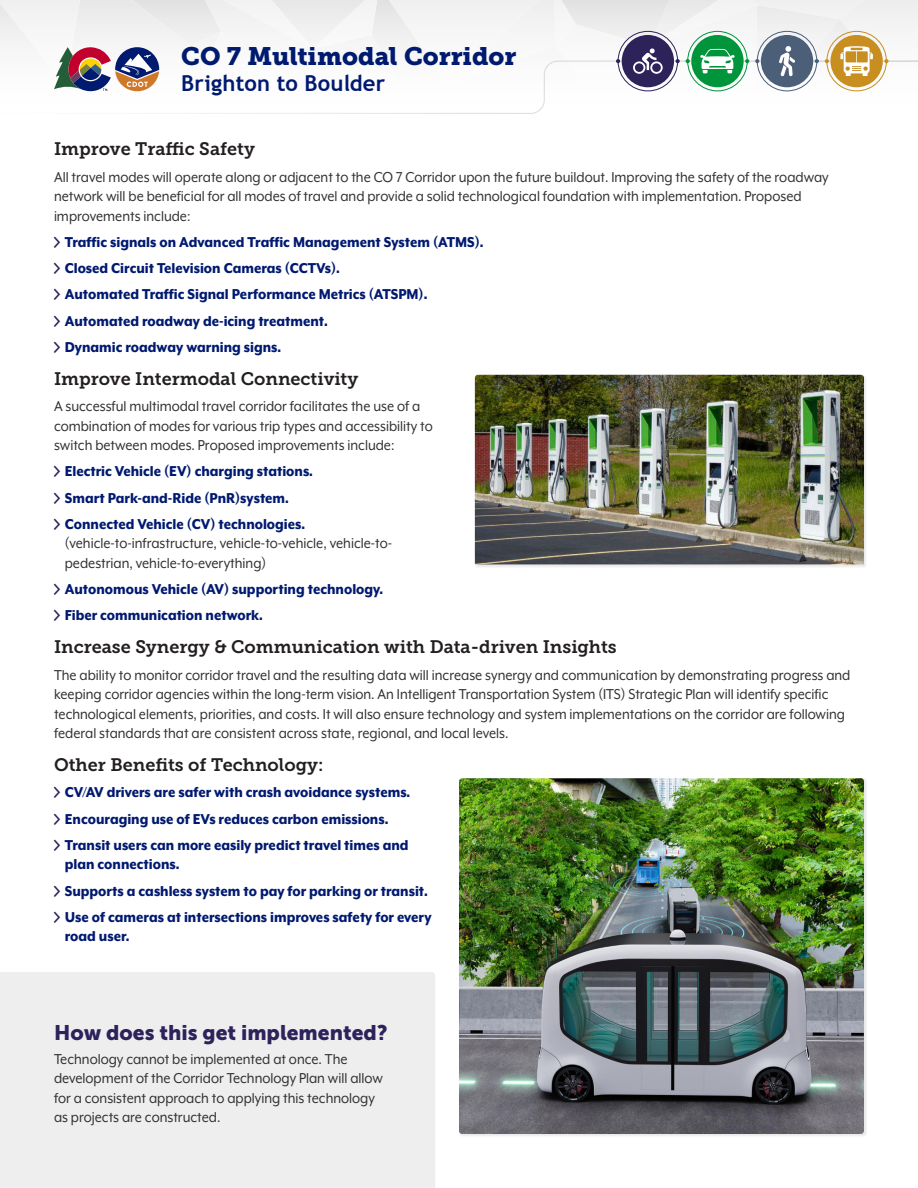
<style>
.page{position:relative;width:918px;height:1188px;background:#fff}
.page>*{position:absolute;margin:0;border:0;box-sizing:border-box;transform-origin:0 0}
.t1{font:25.05px "Museo Slab 900";color:#001a70}
.t2{font:700 22.05px "Trebuchet MS";color:#001a70}
.t3{font:21px "Museo Sans 900";color:#2e225a}
.t4{font:18px "Museo Slab 700";color:#231f20}
.Body{font:16.5px/19.5px "Mr Eaves XL Mod OT";color:#312f30;scale:.91 1}
.t5{font:800 16.5px/19.5px "Mr Eaves XL Mod OT";color:#001970;scale:.91 1}
.s1{font-weight:800;color:#001970}
</style>
<div class="page">
<svg style="left:0;top:0;width:918px;height:114px"></svg>
<div style="left:474px;top:374px;width:393px;height:194px;background:#231f20;opacity:.1"></div>
<img style="left:475px;top:375px;width:389px;height:189px">
<img style="left:459px;top:778px;width:405px;height:356px">
<div style="left:0;top:972px;width:435px;height:216px;background:#eeeeef"></div>
<h1 class="t1" style="left:181px;top:42px;width:337px">CO 7 Multimodal Corridor</h1>
<h2 class="t2" style="left:181px;top:69px;width:205px">Brighton to Boulder</h2>
<h2 class="t4" style="left:54px;top:139px;width:203px">Improve Traffic Safety</h2>
<p class="Body" style="left:54px;top:167px;width:853px">All travel modes will operate along or adjacent to the CO 7 Corridor upon the future buildout. Improving the safety of the roadway network will be beneficial for all modes of travel and provide a solid technological foundation with implementation. Proposed improvements include:</p>
<p class="t5" style="left:65px;top:232px;width:462px">Traffic signals on Advanced Traffic Management System (ATMS).</p>
<p class="t5" style="left:65px;top:258px;width:304px">Closed Circuit Television Cameras (CCTVs).</p>
<p class="t5" style="left:65px;top:284px;width:400px">Automated Traffic Signal Performance Metrics (ATSPM).</p>
<p class="t5" style="left:65px;top:311px;width:291px">Automated roadway de-icing treatment.</p>
<p class="t5" style="left:65px;top:337px;width:239px">Dynamic roadway warning signs.</p>
<h2 class="t4" style="left:54px;top:368px;width:306px">Improve Intermodal Connectivity</h2>
<p class="Body" style="left:54px;top:396px;width:418px">A successful multimodal travel corridor facilitates the use of a combination of modes for various trip types and accessibility to switch between modes. Proposed improvements include:</p>
<p class="t5" style="left:65px;top:461px;width:274px">Electric Vehicle (EV) charging stations.</p>
<p class="t5" style="left:65px;top:488px;width:248px">Smart Park-and-Ride (PnR)system.</p>
<p class="Body" style="left:65px;top:514px;width:361px"><span class="s1">Connected Vehicle (CV) technologies. </span>(vehicle-to-infrastructure, vehicle-to-vehicle, vehicle-to&shy;pedestrian, vehicle-to-everything)</p>
<p class="t5" style="left:65px;top:579px;width:352px">Autonomous Vehicle (AV) supporting technology.</p>
<p class="t5" style="left:65px;top:605px;width:219px">Fiber communication network.</p>
<h2 class="t4" style="left:54px;top:637px;width:564px">Increase Synergy &amp; Communication with Data-driven Insights</h2>
<p class="Body" style="left:54px;top:665px;width:877px">The ability to monitor corridor travel and the resulting data will increase synergy and communication by demonstrating progress and keeping corridor agencies within the long-term vision. An Intelligent Transportation System (ITS) Strategic Plan will identify specific technological elements, priorities, and costs. It will also ensure technology and system implementations on the corridor are following federal standards that are consistent across state, regional, and local levels.</p>
<h2 class="t4" style="left:54px;top:755px;width:271px">Other Benefits of Technology:</h2>
<p class="t5" style="left:65px;top:782px;width:381px">CV/AV drivers are safer with crash avoidance systems.</p>
<p class="t5" style="left:65px;top:809px;width:357px">Encouraging use of EVs reduces carbon emissions.</p>
<p class="t5" style="left:65px;top:835px;width:379px">Transit users can more easily predict travel times and plan connections.</p>
<p class="t5" style="left:65px;top:881px;width:401px">Supports a cashless system to pay for parking or transit.</p>
<p class="t5" style="left:65px;top:907px;width:405px">Use of cameras at intersections improves safety for every road user.</p>
<h1 class="t3" style="left:54px;top:1021px;width:335px">How does this get implemented?</h1>
<p class="Body" style="left:54px;top:1049px;width:363px">Technology cannot be implemented at once. The development of the Corridor Technology Plan will allow for a consistent approach to applying this technology as projects are constructed.</p>
</div>
